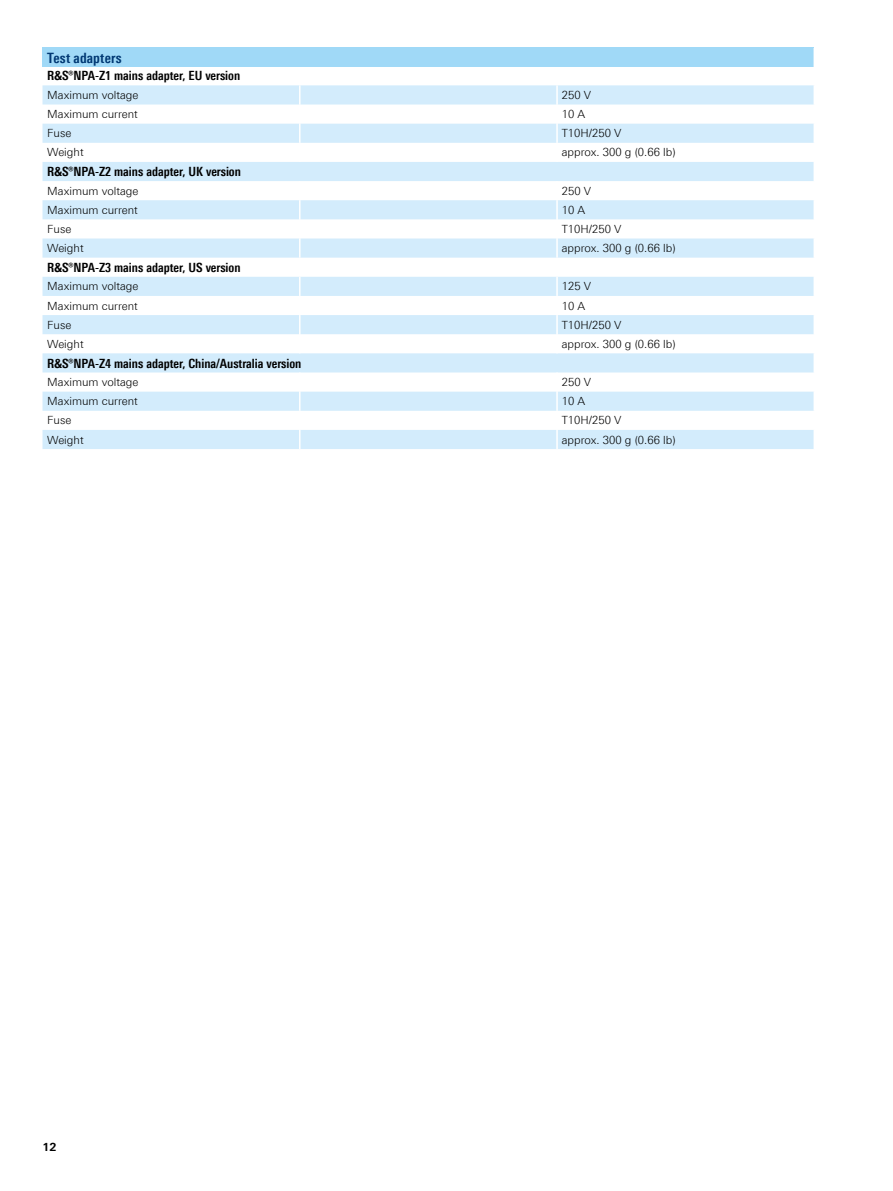
<style>
.page{position:relative;width:893px;height:1191px;background:#fff}
.page>*{position:absolute;margin:0;border:0;box-sizing:border-box;transform-origin:0 0}
.t1{font:700 condensed 14.25px "Linotype Universfor RS";letter-spacing:.01em;color:#003873}
.t2{font:700 condensed 12.75px "Linotype Universfor RS";color:#000}
.t3{font:300 11.25px "Linotype Universfor RS";color:#000}
.t4{font:700 11.25px "Linotype Universfor RS";color:#000}
</style>
<div class="page">
<div style="left:43px;top:48px;width:771px;height:19px;background:#a0d9f7"></div>
<svg style="left:43px;top:85px;width:771px;height:364px;fill:#d5edfc"></svg>
<svg style="left:299px;top:85px;width:2px;height:19px"></svg>
<svg style="left:556px;top:85px;width:2px;height:19px"></svg>
<hr style="left:299px;top:104px;width:2px;height:20px;background:#fff">
<hr style="left:556px;top:104px;width:2px;height:20px;background:#fff">
<svg style="left:299px;top:124px;width:2px;height:38px"></svg>
<svg style="left:556px;top:124px;width:2px;height:38px"></svg>
<svg style="left:299px;top:181px;width:2px;height:57px"></svg>
<svg style="left:556px;top:181px;width:2px;height:57px"></svg>
<hr style="left:299px;top:238px;width:2px;height:20px;background:#fff">
<hr style="left:556px;top:238px;width:2px;height:20px;background:#fff">
<svg style="left:299px;top:277px;width:2px;height:76px"></svg>
<svg style="left:556px;top:277px;width:2px;height:76px"></svg>
<svg style="left:299px;top:372px;width:2px;height:19px"></svg>
<svg style="left:556px;top:372px;width:2px;height:19px"></svg>
<hr style="left:299px;top:391px;width:2px;height:20px;background:#fff">
<hr style="left:556px;top:391px;width:2px;height:20px;background:#fff">
<svg style="left:299px;top:411px;width:2px;height:38px"></svg>
<svg style="left:556px;top:411px;width:2px;height:38px"></svg>
<p class="t1" style="left:47px;top:49px;width:76px">Test adapters</p>
<p class="t2" style="left:47px;top:68px;width:194px">R&amp;S®NPA-Z1 mains adapter, EU version</p>
<p class="t3" style="left:47px;top:88px;width:93px">Maximum voltage</p>
<p class="t3" style="left:562px;top:88px;width:31px">250 V</p>
<p class="t3" style="left:47px;top:107px;width:92px">Maximum current</p>
<p class="t3" style="left:562px;top:107px;width:25px">10 A</p>
<p class="t3" style="left:47px;top:127px;width:26px">Fuse</p>
<p class="t3" style="left:562px;top:127px;width:61px">T10H/250 V</p>
<p class="t3" style="left:47px;top:146px;width:38px">Weight</p>
<p class="t3" style="left:562px;top:146px;width:115px">approx. 300 g (0.66 lb)</p>
<p class="t2" style="left:47px;top:164px;width:195px">R&amp;S®NPA-Z2 mains adapter, UK version</p>
<p class="t3" style="left:47px;top:184px;width:93px">Maximum voltage</p>
<p class="t3" style="left:562px;top:184px;width:31px">250 V</p>
<p class="t3" style="left:47px;top:203px;width:92px">Maximum current</p>
<p class="t3" style="left:562px;top:203px;width:25px">10 A</p>
<p class="t3" style="left:47px;top:222px;width:26px">Fuse</p>
<p class="t3" style="left:562px;top:222px;width:61px">T10H/250 V</p>
<p class="t3" style="left:47px;top:241px;width:38px">Weight</p>
<p class="t3" style="left:562px;top:241px;width:115px">approx. 300 g (0.66 lb)</p>
<p class="t2" style="left:47px;top:260px;width:195px">R&amp;S®NPA-Z3 mains adapter, US version</p>
<p class="t3" style="left:47px;top:280px;width:93px">Maximum voltage</p>
<p class="t3" style="left:562px;top:280px;width:31px">125 V</p>
<p class="t3" style="left:47px;top:299px;width:92px">Maximum current</p>
<p class="t3" style="left:562px;top:299px;width:25px">10 A</p>
<p class="t3" style="left:47px;top:318px;width:26px">Fuse</p>
<p class="t3" style="left:562px;top:318px;width:61px">T10H/250 V</p>
<p class="t3" style="left:47px;top:337px;width:38px">Weight</p>
<p class="t3" style="left:562px;top:337px;width:115px">approx. 300 g (0.66 lb)</p>
<p class="t2" style="left:47px;top:355px;width:256px">R&amp;S®NPA-Z4 mains adapter, China/Australia version</p>
<p class="t3" style="left:47px;top:375px;width:93px">Maximum voltage</p>
<p class="t3" style="left:562px;top:375px;width:31px">250 V</p>
<p class="t3" style="left:47px;top:394px;width:92px">Maximum current</p>
<p class="t3" style="left:562px;top:394px;width:25px">10 A</p>
<p class="t3" style="left:47px;top:414px;width:26px">Fuse</p>
<p class="t3" style="left:562px;top:414px;width:61px">T10H/250 V</p>
<p class="t3" style="left:47px;top:433px;width:38px">Weight</p>
<p class="t3" style="left:562px;top:433px;width:115px">approx. 300 g (0.66 lb)</p>
<p class="t4" style="left:43px;top:1139px;width:16px">12</p>
</div>
